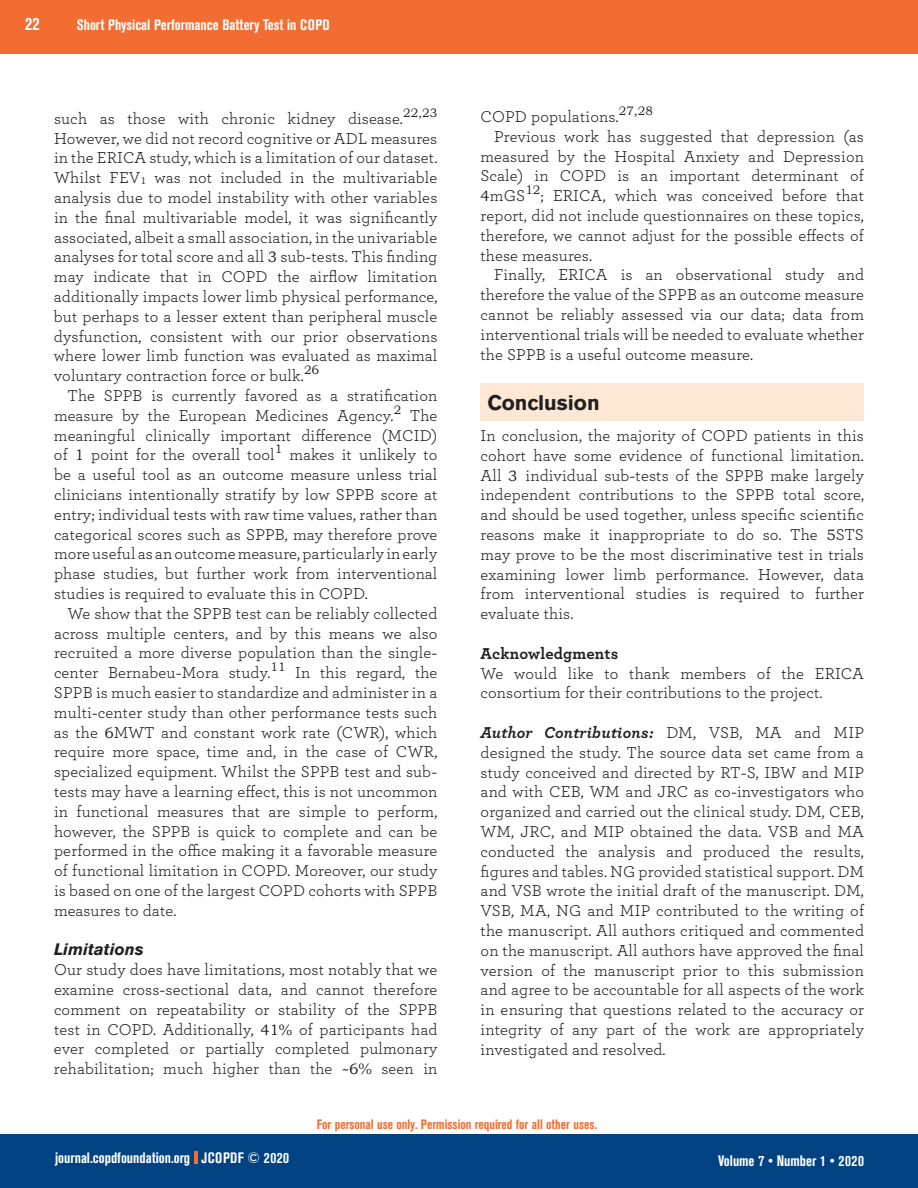
<style>
.page{position:relative;width:918px;height:1188px;background:#fff}
.page>*{position:absolute;margin:0;border:0;box-sizing:border-box;transform-origin:0 0}
.t1{font:700 21px "Akzidenz Grotesk BE";color:#231f20}
.t2{font:700 condensed 18px "Akzidenz Grotesk BE";color:#fff}
.t3{font:16.5px/19.8px "Breathe";letter-spacing:.01em;color:#231f20;text-align:justify}
.t4{font:700 16.5px "Breathe";letter-spacing:.01em;color:#231f20}
.t5{font:italic 700 16.5px "Akzidenz Grotesk BQ";color:#231f20}
.t6{font:700 condensed 15px "Akzidenz Grotesk BE";color:#fff}
.t7{font:700 condensed 13.5px "Akzidenz Grotesk BE";color:#f36c32}
.s1{font-family:"Bookman Old Style";font-size:9.6px}
.s2{font-family:"Bookman Old Style";font-size:15px}
.s3{font-weight:700;font-style:italic}
</style>
<div class="page">
<div style="left:0;top:1134px;width:918px;height:54px;background:#004282"></div>
<div style="left:0;top:0;width:918px;height:54px;background:#f36c32"></div>
<svg style="left:194px;top:1152px;width:3px;height:12px"></svg>
<div style="left:481px;top:383px;width:383px;height:38px;background:#fee7d4"></div>
<p class="t2" style="left:25px;top:13px;width:16px">22</p>
<p class="t6" style="left:77px;top:16px;width:254px">Short Physical Performance Battery Test in COPD</p>
<p class="t3" style="left:54px;top:108px;width:385px">such as those with chronic kidney disease.<sup>22,23<br></sup>However, we did not record cognitive or ADL measures in the ERICA study, which is a limitation of our dataset.<br>Whilst FEV<span class="s1">1</span> was not included in the multivariable analysis due to model instability with other variables in the final multivariable model, it was significantly associated, albeit a small association, in the univariable analyses for total score and all <span class="s2">3</span> sub<span class="s2">-</span>tests. This finding may indicate that in COPD the airflow limitation additionally impacts lower limb physical performance, but perhaps to a lesser extent than peripheral muscle dysfunction, consistent with our prior observations where lower limb function was evaluated as maximal voluntary contraction force or bulk.<sup>26</sup></p>
<p class="t3" style="left:54px;top:385px;width:385px;text-indent:14px">The SPPB is currently favored as a stratification measure by the European Medicines Agency.<sup>2</sup> The meaningful clinically important difference (MCID) of <span class="s2">1</span> point for the overall tool<sup>1</sup> makes it unlikely to be a useful tool as an outcome measure unless trial clinicians intentionally stratify by low SPPB score at entry; individual tests with raw time values, rather than categorical scores such as SPPB, may therefore prove more useful as an outcome measure, particularly in early phase studies, but further work from interventional studies is required to evaluate this in COPD.</p>
<p class="t3" style="left:54px;top:603px;width:385px;text-indent:14px">We show that the SPPB test can be reliably collected across multiple centers, and by this means we also recruited a more diverse population than the single&shy;center Bernabeu<span class="s2">-</span>Mora study.<sup>11</sup> In this regard, the SPPB is much easier to standardize and administer in a multi<span class="s2">-</span>center study than other performance tests such as the <span class="s2">6</span>MWT and constant work rate (CWR), which require more space, time and, in the case of CWR, specialized equipment. Whilst the SPPB test and sub&shy;tests may have a learning effect, this is not uncommon in functional measures that are simple to perform, however, the SPPB is quick to complete and can be performed in the office making it a favorable measure of functional limitation in COPD. Moreover, our study is based on one of the largest COPD cohorts with SPPB measures to date.</p>
<p class="t5" style="left:54px;top:940px;width:91px">Limitations</p>
<p class="t3" style="left:54px;top:959px;width:385px">Our study does have limitations, most notably that we examine cross<span class="s2">-</span>sectional data, and cannot therefore comment on repeatability or stability of the SPPB test in COPD. Additionally, <span class="s2">41%</span> of participants had ever completed or partially completed pulmonary rehabilitation; much higher than the ~<span class="s2">6%</span> seen in</p>
<p class="t3" style="left:481px;top:106px;width:174px">COPD populations.<sup>27,28</sup></p>
<p class="t3" style="left:494px;top:126px;width:371px">Previous work has suggested that depression (as</p>
<p class="t3" style="left:481px;top:145px;width:385px">measured by the Hospital Anxiety and Depression</p>
<p class="t3" style="left:481px;top:165px;width:385px">Scale) in COPD is an important determinant of</p>
<p class="t3" style="left:481px;top:185px;width:385px"><span class="s2">4</span>mGS<sup>12</sup>; ERICA, which was conceived before that</p>
<p class="t3" style="left:481px;top:205px;width:385px">report, did not include questionnaires on these topics,</p>
<p class="t3" style="left:481px;top:225px;width:385px">therefore, we cannot adjust for the possible effects of</p>
<p class="t3" style="left:481px;top:244px;width:113px">these measures.</p>
<p class="t3" style="left:494px;top:264px;width:371px">Finally, ERICA is an observational study and</p>
<p class="t3" style="left:481px;top:284px;width:385px">therefore the value of the SPPB as an outcome measure</p>
<p class="t3" style="left:481px;top:304px;width:385px">cannot be reliably assessed via our data; data from</p>
<p class="t3" style="left:481px;top:324px;width:385px">interventional trials will be needed to evaluate whether</p>
<p class="t3" style="left:481px;top:343px;width:274px">the SPPB is a useful outcome measure.</p>
<p class="t1" style="left:487px;top:391px;width:114px">Conclusion</p>
<p class="t3" style="left:481px;top:425px;width:385px">In conclusion, the majority of COPD patients in this cohort have some evidence of functional limitation.<br>All <span class="s2">3</span> individual sub<span class="s2">-</span>tests of the SPPB make largely independent contributions to the SPPB total score, and should be used together, unless specific scientific reasons make it inappropriate to do so. The <span class="s2">5</span>STS may prove to be the most discriminative test in trials examining lower limb performance. However, data from interventional studies is required to further evaluate this.</p>
<p class="t4" style="left:481px;top:640px;width:139px">Acknowledgments</p>
<p class="t3" style="left:481px;top:662px;width:385px">We would like to thank members of the ERICA consortium for their contributions to the project.</p>
<p class="t3" style="left:481px;top:722px;width:385px"><span class="s3">Author Contributions:</span> DM, VSB, MA and MIP designed the study. The source data set came from a study conceived and directed by RT<span class="s2">-</span>S, IBW and MIP and with CEB, WM and JRC as co<span class="s2">-</span>investigators who organized and carried out the clinical study. DM, CEB, WM, JRC, and MIP obtained the data. VSB and MA conducted the analysis and produced the results, figures and tables. NG provided statistical support. DM and VSB wrote the initial draft of the manuscript. DM, VSB, MA, NG and MIP contributed to the writing of the manuscript. All authors critiqued and commented on the manuscript. All authors have approved the final version of the manuscript prior to this submission and agree to be accountable for all aspects of the work in ensuring that questions related to the accuracy or integrity of any part of the work are appropriately investigated and resolved.</p>
<p class="t7" style="left:317px;top:1117px;width:282px">For personal use only. Permission required for all other uses.</p>
<p class="t6" style="left:55px;top:1149px;width:236px">journal.copdfoundation.org JCOPDF © 2020</p>
<p class="t6" style="left:718px;top:1152px;width:147px">Volume 7 • Number 1 • 2020</p>
</div>
